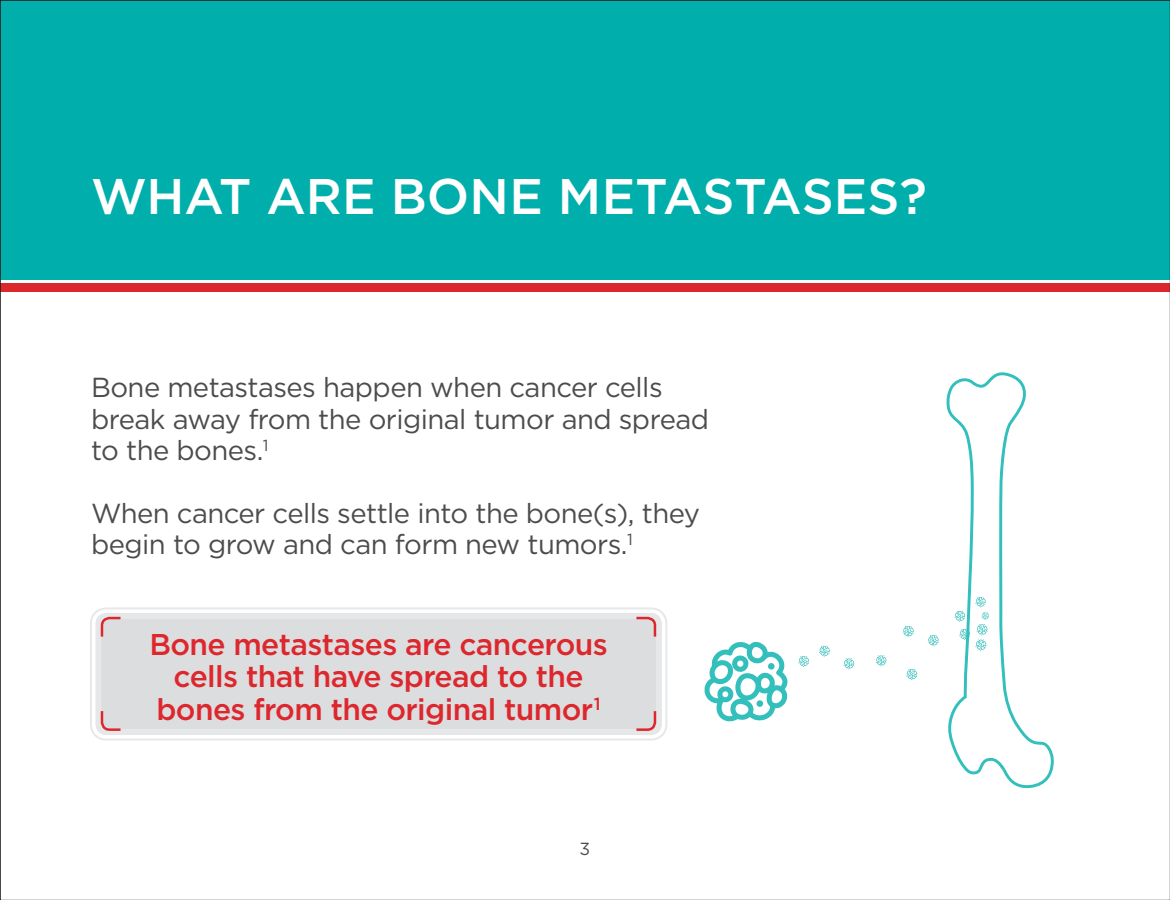
<style>
.page{position:relative;width:1170px;height:900px;background:#fff}
.page>*{position:absolute;margin:0;border:0;box-sizing:border-box;transform-origin:0 0}
.t1{font:500 50px "Gotham";color:#fff}
.t2{font:500 30px/32.5px "Gotham";letter-spacing:-.02em;color:#dc272d;text-align:center}
.t3{font:27.5px/31.2px "Gotham";letter-spacing:-.02em;color:#4b4c4d}
.t4{font:17.5px "Gotham";color:#4b4c4d}
</style>
<div class="page">
<div style="left:0;top:0;width:1170px;height:279px;background:#00afab"></div>
<svg style="left:946px;top:372px;width:108px;height:417px"></svg>
<svg style="left:704px;top:641px;width:84px;height:81px"></svg>
<svg style="left:768px;top:663px;width:7px;height:7px"></svg>
<svg style="left:756px;top:700px;width:7px;height:7px"></svg>
<svg style="left:876px;top:655px;width:11px;height:11px"></svg>
<svg style="left:798px;top:656px;width:11px;height:11px"></svg>
<svg style="left:843px;top:658px;width:11px;height:11px"></svg>
<svg style="left:819px;top:646px;width:11px;height:11px"></svg>
<svg style="left:906px;top:669px;width:11px;height:11px"></svg>
<svg style="left:903px;top:626px;width:11px;height:11px"></svg>
<svg style="left:928px;top:635px;width:11px;height:11px"></svg>
<svg style="left:955px;top:597px;width:34px;height:54px"></svg>
<div style="left:96px;top:613px;width:566px;height:122px;background:#dcdddf;border-radius:10px"></div>
<div style="left:90px;top:607px;width:577px;height:133px;border:2px solid #e6e7e9;border-radius:15px"></div>
<div style="left:96px;top:613px;width:566px;height:122px;border:6px solid #e6e7e9;border-radius:7px"></div>
<svg style="left:99px;top:616px;width:24px;height:23px"></svg>
<svg style="left:99px;top:709px;width:24px;height:23px"></svg>
<svg style="left:634px;top:616px;width:23px;height:23px"></svg>
<svg style="left:634px;top:709px;width:23px;height:23px"></svg>
<div style="left:0;top:284px;width:1170px;height:8px;background:#dc272d"></div>
<p class="t1" style="left:91px;top:164px;width:837px">WHAT ARE BONE METASTASES?</p>
<p class="t3" style="left:91px;top:371px;width:619px">Bone metastases happen when cancer cells break away from the original tumor and spread to the bones.<sup>1</sup></p>
<p class="t3" style="left:91px;top:497px;width:610px">When cancer cells settle into the bone(s), they begin to grow and can form new tumors.<sup>1</sup></p>
<p class="t2" style="left:149px;top:628px;width:460px">Bone metastases are cancerous cells that have spread to the bones from the original tumor<sup>1</sup></p>
<p class="t4" style="left:580px;top:838px;width:12px">3</p>
</div>
